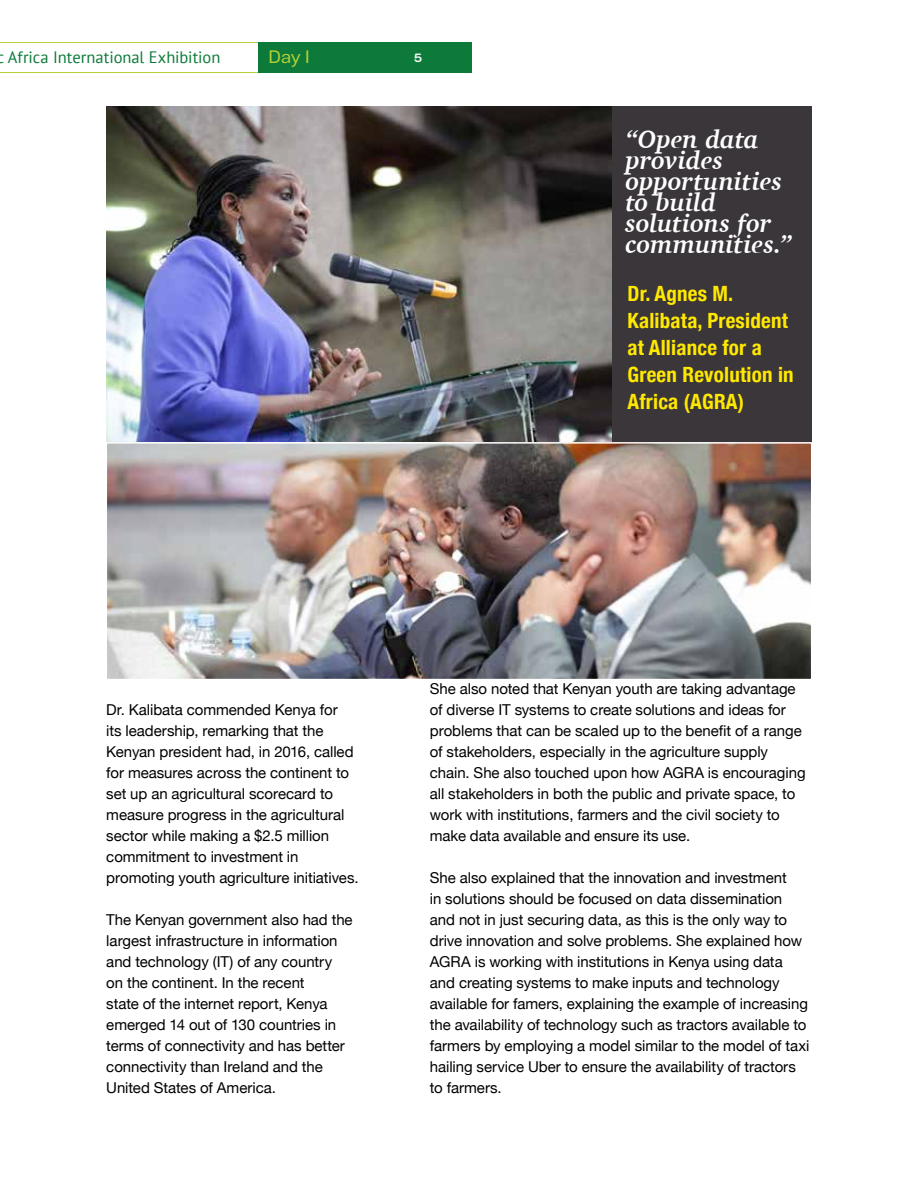
<style>
.page{position:relative;width:918px;height:1188px;background:#fff}
.page>*{position:absolute;margin:0;border:0;box-sizing:border-box;transform-origin:0 0}
.t1{font:italic 700 25.5px/21px "Charter";color:#fff}
.t2{font:700 condensed 21px/27px "Helvetica Neue";letter-spacing:.01em;color:#ffe800}
.t3{font:18px "Substance";color:#b3d235}
.t4{font:16.5px "PT Sans";color:#0d7a39}
.t5{font:15px/21px "Helvetica Neue";letter-spacing:-.005em;color:#000}
.t6{font:700 12px "Substance";color:#fff}
</style>
<div class="page">
<div style="left:604px;top:106px;width:208px;height:337px;background:#3b363a"></div>
<img style="left:106px;top:106px;width:505px;height:336px">
<img style="left:109px;top:445px;width:700px;height:232px">
<div style="left:106px;top:442px;width:706px;height:238px;border:2px solid #fff"></div>
<hr style="left:0;top:42px;width:459px;height:1px;background:#b3d235">
<hr style="left:0;top:72px;width:459px;height:1px;background:#b3d235">
<div style="left:258px;top:43px;width:214px;height:30px;background:#0d7a39"></div>
<p class="t4" style="left:8px;top:47px;width:214px">Africa International Exhibition</p>
<p class="t3" style="left:269px;top:47px;width:43px">Day I</p>
<p class="t6" style="left:414px;top:51px;width:10px">5</p>
<h1 class="t1" style="left:625px;top:129px;width:168px">“Open data provides opportunities to build solutions for communities.”</h1>
<h2 class="t2" style="left:628px;top:278px;width:168px">Dr. Agnes M.<br>Kalibata, President at Alliance for a<br>Green Revolution in<br>Africa (AGRA)</h2>
<p class="t5" style="left:106px;top:700px;width:254px">Dr. Kalibata commended Kenya for<br>its leadership, remarking that the Kenyan president had, in 2016, called for measures across the continent to set up an agricultural scorecard to measure progress in the agricultural sector while making a $2.5 million commitment to investment in promoting youth agriculture initiatives.</p>
<p class="t5" style="left:106px;top:910px;width:248px">The Kenyan government also had the largest infrastructure in information and technology (IT) of any country on the continent. In the recent<br>state of the internet report, Kenya emerged 14 out of 130 countries in terms of connectivity and has better connectivity than Ireland and the United States of America.</p>
<p class="t5" style="left:430px;top:679px;width:377px">She also noted that Kenyan youth are taking advantage of diverse IT systems to create solutions and ideas for problems that can be scaled up to the benefit of a range of stakeholders, especially in the agriculture supply chain. She also touched upon how AGRA is encouraging all stakeholders in both the public and private space, to work with institutions, farmers and the civil society to make data available and ensure its use.</p>
<p class="t5" style="left:430px;top:868px;width:381px">She also explained that the innovation and investment<br>in solutions should be focused on data dissemination and not in just securing data, as this is the only way to drive innovation and solve problems. She explained how AGRA is working with institutions in Kenya using data and creating systems to make inputs and technology available for famers, explaining the example of increasing the availability of technology such as tractors available to farmers by employing a model similar to the model of taxi hailing service Uber to ensure the availability of tractors to farmers.</p>
</div>
